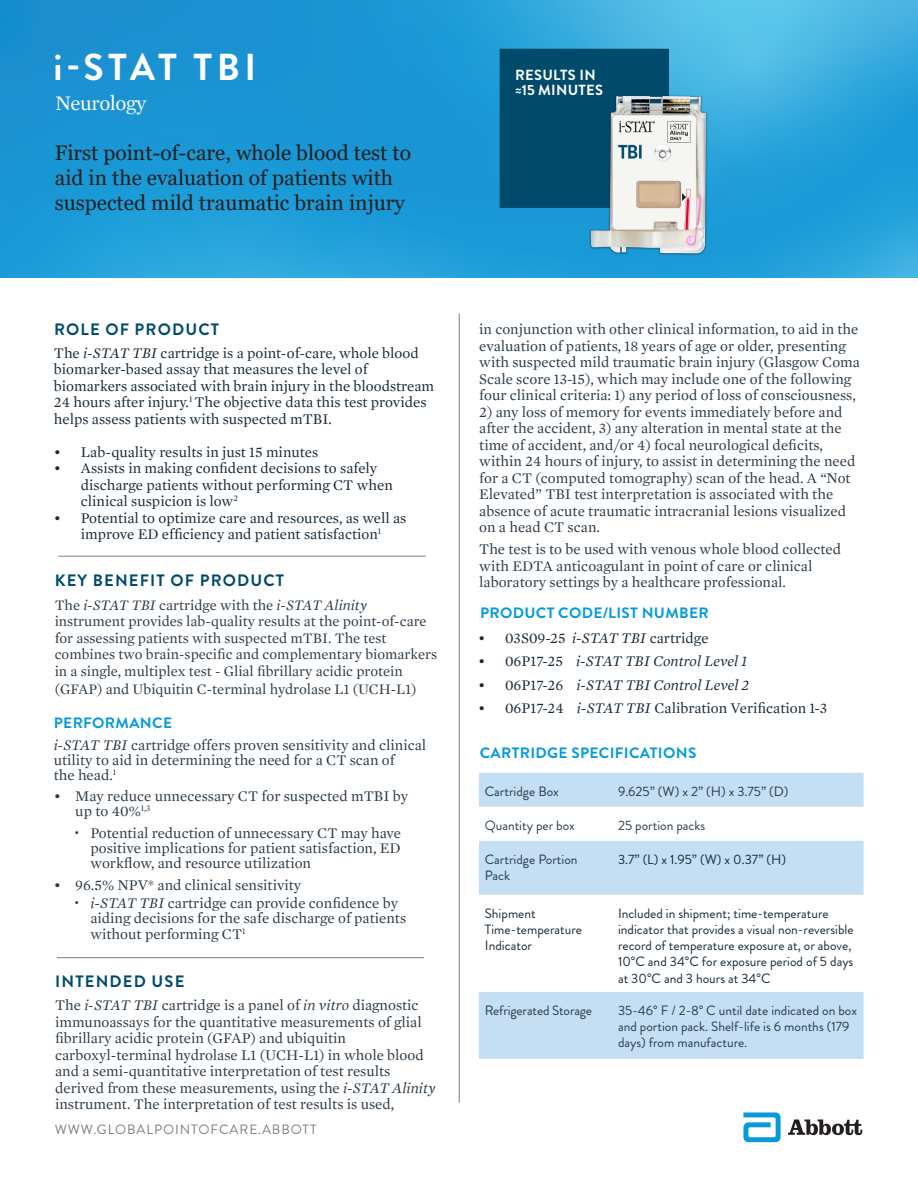
<style>
.page{position:relative;width:918px;height:1188px;background:#fff}
.page>*{position:absolute;margin:0;border:0;box-sizing:border-box;transform-origin:0 0}
.t1{font:700 37.5px "Brandon Grotesque";letter-spacing:.12em;color:#fff}
.t2{font:21px/25.2px "Georgia";color:#231f20}
.t3{font:21px "Mercury Text G1 Roman SC";letter-spacing:-.02em;color:#fff}
.t4{font:700 16.5px "Brandon Grotesque";letter-spacing:.07em;color:#004b6c}
.t5{font:15px/16.5px "Mercury Text G1 Roman SC";color:#2b3a47}
.t6{font:15px/16.5px "Mercury Text G1 Roman SC";color:#172938}
.t7{font:italic 15px "Mercury Text G1";color:#172938}
.t8{font:700 15px "Brandon Grotesque";letter-spacing:.02em;color:#069ad9}
.t9{font:14.7px/16.5px "Mercury Text G1 Roman SC";color:#2b3a47}
.t10{font:700 14.7px "Brandon Grotesque";letter-spacing:.02em;color:#fff}
.t11{font:13.5px/16.2px "Brandon Grotesque";color:#172938}
.t12{font:13.5px/16.2px "Brandon Grotesque";color:#2b3a47}
.t13{font:13.5px "Brandon Grotesque";letter-spacing:.07em;color:#787d83}
.s1{font-family:"Mercury Text G1";font-style:italic}
.s2{font-family:"Mercury Text G1 Roman SC";font-style:normal}
</style>
<div class="page">
<svg style="left:0;top:0;width:918px;height:277px;background:#239ed7"></svg>
<hr style="left:58px;top:556px;width:368px;height:1px;background:#787d83">
<hr style="left:459px;top:313px;width:1px;height:790px;background:#787d83">
<div style="left:500px;top:49px;width:169px;height:159px;background:#004b6c"></div>
<hr style="left:57px;top:957px;width:367px;height:1px;background:#787d83">
<svg style="left:743px;top:1112px;width:38px;height:30px"></svg>
<svg style="left:788px;top:1119px;width:74px;height:16px"></svg>
<img style="left:584px;top:90px;width:132px;height:171px">
<svg style="left:479px;top:773px;width:385px;height:286px;fill:#c4def3"></svg>
<p class="t1" style="left:54px;top:41px;width:204px">i-STAT TBI</p>
<p class="t3" style="left:55px;top:91px;width:93px">Neurology</p>
<p class="t2" style="left:55px;top:141px;width:358px">First point-of-care, whole blood test to aid in the evaluation of patients with suspected mild traumatic brain injury</p>
<p class="t10" style="left:515px;top:65px;width:82px">RESULTS IN</p>
<p class="t10" style="left:515px;top:79px;width:90px">≈15 MINUTES</p>
<p class="t4" style="left:54px;top:317px;width:167px">ROLE OF PRODUCT</p>
<p class="t6" style="left:54px;top:345px;width:382px">The <span class="s1">i-STAT TBI</span> cartridge is a point-of-care, whole blood biomarker-based assay that measures the level of biomarkers associated with brain injury in the bloodstream 24 hours after injury.<sup>1</sup> The objective data this test provides helps assess patients with suspected mTBI.</p>
<p class="t6" style="left:54px;top:444px;width:266px">• Lab-quality results in just 15 minutes</p>
<p class="t6" style="left:81px;top:460px;width:313px;text-indent:-27px">• Assists in making confident decisions to safely discharge patients without performing CT when clinical suspicion is low<sup>2</sup></p>
<p class="t6" style="left:54px;top:510px;width:354px;text-align:center">• Potential to optimize care and resources, as well as improve ED efficiency and patient satisfaction<sup>1</sup></p>
<p class="t4" style="left:55px;top:569px;width:231px">KEY BENEFIT OF PRODUCT</p>
<p class="t9" style="left:55px;top:597px;width:384px">The <span class="s1">i-STAT TBI</span> cartridge with the <span class="s1">i-STAT Alinity </span>instrument provides lab-quality results at the point-of-care for assessing patients with suspected mTBI. The test combines two brain-specific and complementary biomarkers in a single, multiplex test - Glial fibrillary acidic protein</p>
<p class="t9" style="left:55px;top:681px;width:363px">(GFAP) and Ubiquitin C-terminal hydrolase L1 (UCH-L1)</p>
<p class="t8" style="left:54px;top:712px;width:120px">PERFORMANCE</p>
<p class="t5" style="left:54px;top:737px;width:374px;line-height:15px"><span class="s1">i-STAT TBI</span> cartridge offers proven sensitivity and clinical utility to aid in determining the need for a CT scan of<br>the head.<sup>1</sup></p>
<p class="t5" style="left:75px;top:789px;width:334px;line-height:15px;text-indent:-22px">• May reduce unnecessary CT for suspected mTBI by up to 40%<sup>1,3</sup></p>
<p class="t5" style="left:90px;top:826px;width:312px;line-height:15px;text-align:justify">Potential reduction of unnecessary CT may have positive implications for patient satisfaction, ED workflow, and resource utilization</p>
<p class="t5" style="left:54px;top:877px;width:249px">• 96.5% NPV* and clinical sensitivity</p>
<p class="t5" style="left:90px;top:895px;width:317px;line-height:15px"><span class="s1">i-STAT TBI</span> cartridge can provide confidence by aiding decisions for the safe discharge of patients</p>
<p class="t5" style="left:90px;top:926px;width:157px">without performing CT<sup>1</sup></p>
<p class="t4" style="left:55px;top:970px;width:131px">INTENDED USE</p>
<p class="t5" style="left:55px;top:997px;width:382px">The <span class="s1">i-STAT TBI</span> cartridge is a panel of <span class="s1">in vitro</span> diagnostic immunoassays for the quantitative measurements of glial fibrillary acidic protein (GFAP) and ubiquitin carboxyl-terminal hydrolase L1 (UCH-L1) in whole blood and a semi-quantitative interpretation of test results derived from these measurements, using the <span class="s1">i-STAT Alinity </span>instrument. The interpretation of test results is used,</p>
<p class="t13" style="left:55px;top:1120px;width:264px">WWW.GLOBALPOINTOFCARE.ABBOTT</p>
<p class="t5" style="left:479px;top:321px;width:382px">in conjunction with other clinical information, to aid in the evaluation of patients, 18 years of age or older, presenting with suspected mild traumatic brain injury (Glasgow Coma Scale score 13-15), which may include one of the following four clinical criteria: 1) any period of loss of consciousness,</p>
<p class="t5" style="left:479px;top:404px;width:378px">2) any loss of memory for events immediately before and after the accident, 3) any alteration in mental state at the time of accident, and/or 4) focal neurological deficits, within 24 hours of injury, to assist in determining the need for a CT (computed tomography) scan of the head. A “Not Elevated” TBI test interpretation is associated with the absence of acute traumatic intracranial lesions visualized on a head CT scan.</p>
<p class="t5" style="left:479px;top:541px;width:363px">The test is to be used with venous whole blood collected with EDTA anticoagulant in point of care or clinical laboratory settings by a healthcare professional.</p>
<p class="t8" style="left:480px;top:602px;width:230px">PRODUCT CODE/LIST NUMBER</p>
<p class="t6" style="left:478px;top:630px;width:232px">• 03S09-25 <span class="s1">i-STAT TBI</span> cartridge</p>
<p class="t7" style="left:478px;top:652px;width:271px"><span class="s2">• 06P17-25</span> i-STAT TBI Control Level 1</p>
<p class="t7" style="left:478px;top:676px;width:273px"><span class="s2">• 06P17-26</span> i-STAT TBI Control Level 2</p>
<p class="t6" style="left:478px;top:700px;width:351px">• 06P17-24 <span class="s1">i-STAT TBI</span> Calibration Verification 1-3</p>
<p class="t8" style="left:480px;top:743px;width:218px">CARTRIDGE SPECIFICATIONS</p>
<p class="t12" style="left:485px;top:783px;width:75px">Cartridge Box</p>
<p class="t12" style="left:618px;top:783px;width:172px">9.625” (W) x 2” (H) x 3.75” (D)</p>
<p class="t12" style="left:485px;top:817px;width:92px">Quantity per box</p>
<p class="t12" style="left:618px;top:817px;width:89px">25 portion packs</p>
<p class="t12" style="left:485px;top:851px;width:94px">Cartridge Portion<br>Pack</p>
<p class="t11" style="left:618px;top:851px;width:170px">3.7” (L) x 1.95” (W) x 0.37” (H)</p>
<p class="t11" style="left:485px;top:905px;width:99px">Shipment<br>Time-temperature<br>Indicator</p>
<p class="t11" style="left:618px;top:905px;width:237px">Included in shipment; time-temperature indicator that provides a visual non-reversible record of temperature exposure at, or above, 10°C and 34°C for exposure period of 5 days at 30°C and 3 hours at 34°C</p>
<p class="t12" style="left:485px;top:1002px;width:109px">Refrigerated Storage</p>
<p class="t12" style="left:618px;top:1002px;width:240px">35-46° F / 2-8° C until date indicated on box and portion pack. Shelf-life is 6 months (179 days) from manufacture.</p>
</div>
